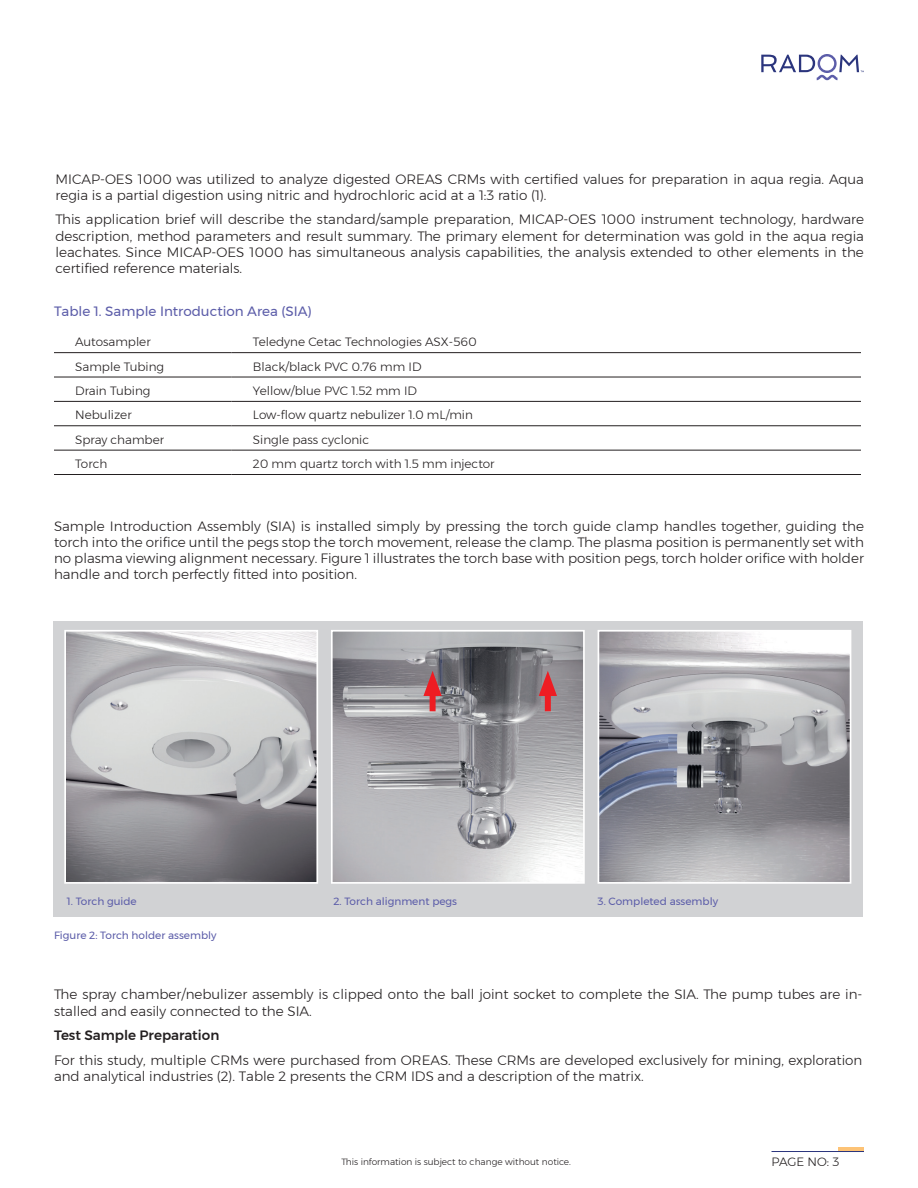
<style>
.page{position:relative;width:918px;height:1188px;background:#fff}
.page>*{position:absolute;margin:0;border:0;box-sizing:border-box;transform-origin:0 0}
.t1{font:300 13.5px/16.2px "Montserrat";color:#231f20}
.t2{font:13.5px "Montserrat";color:#5c5da9}
.t3{font:500 13.5px "Montserrat";color:#231f20}
.t4{font:300 12px "Montserrat";color:#231f20}
.t5{font:10.5px "Montserrat";color:#5c5da9}
.t6{font:300 9px "Montserrat";color:#231f20}
</style>
<div class="page">
<div style="left:53px;top:622px;width:809px;height:295px;background:#d1d2d4"></div>
<img style="left:67px;top:633px;width:248px;height:248px">
<div style="left:64px;top:630px;width:254px;height:254px;border:2px solid #fff"></div>
<img style="left:601px;top:633px;width:247px;height:248px">
<div style="left:598px;top:630px;width:253px;height:254px;border:2px solid #fff"></div>
<img style="left:334px;top:633px;width:248px;height:248px">
<div style="left:331px;top:630px;width:254px;height:254px;border:2px solid #fff"></div>
<svg style="left:761px;top:54px;width:103px;height:26px"></svg>
<hr style="left:54px;top:352px;width:178px;height:1px;background:#231f20">
<hr style="left:232px;top:352px;width:629px;height:1px;background:#231f20">
<hr style="left:54px;top:377px;width:178px;height:1px;background:#231f20">
<hr style="left:232px;top:377px;width:629px;height:1px;background:#231f20">
<hr style="left:54px;top:401px;width:178px;height:1px;background:#231f20">
<hr style="left:232px;top:401px;width:629px;height:1px;background:#231f20">
<hr style="left:54px;top:426px;width:178px;height:1px;background:#231f20">
<hr style="left:232px;top:426px;width:629px;height:1px;background:#231f20">
<hr style="left:54px;top:450px;width:178px;height:1px;background:#231f20">
<hr style="left:232px;top:450px;width:629px;height:1px;background:#231f20">
<hr style="left:54px;top:474px;width:178px;height:1px;background:#231f20">
<hr style="left:232px;top:474px;width:629px;height:1px;background:#231f20">
<div style="left:545px;top:686px;width:6px;height:25px;background:#ee1d23"></div>
<svg style="left:539px;top:671px;width:18px;height:25px"></svg>
<div style="left:430px;top:686px;width:6px;height:25px;background:#ee1d23"></div>
<svg style="left:423px;top:671px;width:19px;height:25px"></svg>
<div style="left:839px;top:1147px;width:25px;height:5px;background:#fdc376"></div>
<hr style="left:772px;top:1151px;width:92px;height:1px;background:#2b357d">
<p class="t1" style="left:56px;top:170px;width:810px">MICAP-OES 1000 was utilized to analyze digested OREAS CRMs with certified values for preparation in aqua regia. Aqua regia is a partial digestion using nitric and hydrochloric acid at a 1:3 ratio (1).</p>
<p class="t1" style="left:56px;top:211px;width:810px;text-align:justify">This application brief will describe the standard/sample preparation, MICAP-OES 1000 instrument technology, hardware description, method parameters and result summary. The primary element for determination was gold in the aqua regia leachates. Since MICAP-OES 1000 has simultaneous analysis capabilities, the analysis extended to other elements in the certified reference materials.</p>
<p class="t2" style="left:54px;top:300px;width:259px">Table 1. Sample Introduction Area (SIA)</p>
<p class="t4" style="left:75px;top:333px;width:77px">Autosampler</p>
<p class="t4" style="left:253px;top:333px;width:225px">Teledyne Cetac Technologies ASX-560</p>
<p class="t4" style="left:75px;top:357px;width:90px">Sample Tubing</p>
<p class="t4" style="left:253px;top:357px;width:170px">Black/black PVC 0.76 mm ID</p>
<p class="t4" style="left:75px;top:382px;width:77px">Drain Tubing</p>
<p class="t4" style="left:253px;top:382px;width:166px">Yellow/blue PVC 1.52 mm ID</p>
<p class="t4" style="left:75px;top:406px;width:58px">Nebulizer</p>
<p class="t4" style="left:253px;top:406px;width:222px">Low-flow quartz nebulizer 1.0 mL/min</p>
<p class="t4" style="left:75px;top:430px;width:90px">Spray chamber</p>
<p class="t4" style="left:253px;top:430px;width:118px">Single pass cyclonic</p>
<p class="t4" style="left:75px;top:455px;width:34px">Torch</p>
<p class="t4" style="left:253px;top:455px;width:243px">20 mm quartz torch with 1.5 mm injector</p>
<p class="t1" style="left:54px;top:518px;width:812px;text-align:justify">Sample Introduction Assembly (SIA) is installed simply by pressing the torch guide clamp handles together, guiding the torch into the orifice until the pegs stop the torch movement, release the clamp. The plasma position is permanently set with no plasma viewing alignment necessary. Figure 1 illustrates the torch base with position pegs, torch holder orifice with holder handle and torch perfectly fitted into position.</p>
<p class="t5" style="left:67px;top:893px;width:71px">1. Torch guide</p>
<p class="t5" style="left:333px;top:893px;width:125px">2. Torch alignment pegs</p>
<p class="t5" style="left:598px;top:893px;width:122px">3. Completed assembly</p>
<p class="t5" style="left:54px;top:928px;width:164px">Figure 2: Torch holder assembly</p>
<p class="t1" style="left:54px;top:986px;width:810px">The spray chamber/nebulizer assembly is clipped onto the ball joint socket to complete the SIA. The pump tubes are in&shy;stalled and easily connected to the SIA.</p>
<p class="t3" style="left:54px;top:1025px;width:167px">Test Sample Preparation</p>
<p class="t1" style="left:54px;top:1052px;width:810px">For this study, multiple CRMs were purchased from OREAS. These CRMs are developed exclusively for mining, exploration and analytical industries (2). Table 2 presents the CRM IDS and a description of the matrix.</p>
<p class="t6" style="left:341px;top:1155px;width:231px">This information is subject to change without notice.</p>
<p class="t4" style="left:772px;top:1153px;width:69px">PAGE NO: 3</p>
</div>
